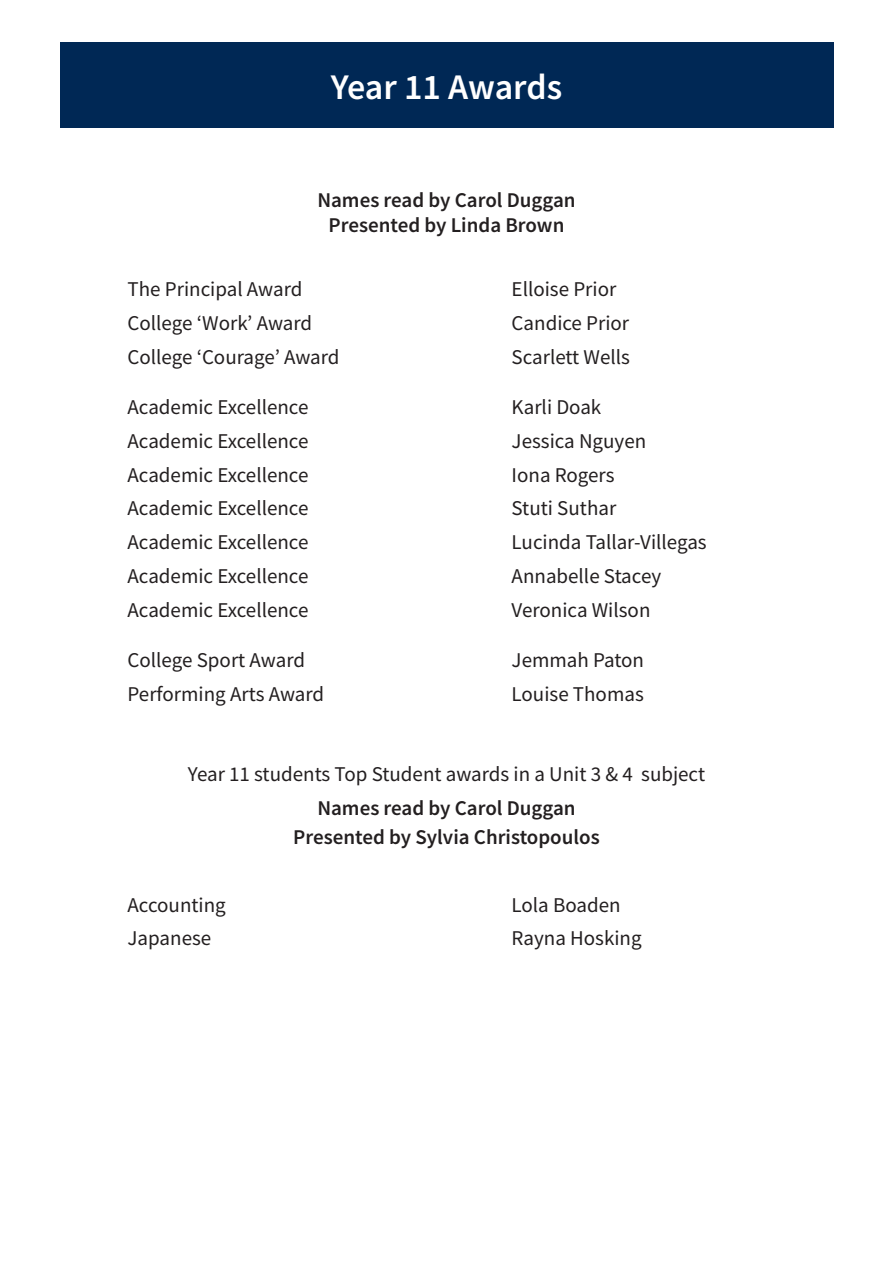
<style>
.page{position:relative;width:893px;height:1263px;background:#fff}
.page>*{position:absolute;margin:0;border:0;box-sizing:border-box;transform-origin:0 0}
.t1{font:600 36px "Source Sans Pro";letter-spacing:-.005em;color:#fff}
.t2{font:21px "Source Sans Pro";color:#231f20}
.t3{font:600 21px "Source Sans Pro";color:#231f20}
</style>
<div class="page">
<div style="left:60px;top:43px;width:773px;height:85px;background:#002855"></div>
<p class="t1" style="left:331px;top:63px;width:233px">Year 11 Awards</p>
<p class="t3" style="left:317px;top:186px;width:260px">Names read by Carol Duggan</p>
<p class="t3" style="left:329px;top:212px;width:237px">Presented by Linda Brown</p>
<p class="t2" style="left:128px;top:276px;width:176px">The Principal Award</p>
<p class="t2" style="left:512px;top:276px;width:106px">Elloise Prior</p>
<p class="t2" style="left:128px;top:309px;width:186px">College ‘Work’ Award</p>
<p class="t2" style="left:512px;top:309px;width:119px">Candice Prior</p>
<p class="t2" style="left:128px;top:343px;width:214px">College ‘Courage’ Award</p>
<p class="t2" style="left:512px;top:343px;width:120px">Scarlett Wells</p>
<p class="t2" style="left:128px;top:394px;width:182px">Academic Excellence</p>
<p class="t2" style="left:512px;top:394px;width:91px">Karli Doak</p>
<p class="t2" style="left:128px;top:428px;width:182px">Academic Excellence</p>
<p class="t2" style="left:512px;top:428px;width:136px">Jessica Nguyen</p>
<p class="t2" style="left:128px;top:461px;width:182px">Academic Excellence</p>
<p class="t2" style="left:512px;top:461px;width:105px">Iona Rogers</p>
<p class="t2" style="left:128px;top:495px;width:182px">Academic Excellence</p>
<p class="t2" style="left:512px;top:495px;width:106px">Stuti Suthar</p>
<p class="t2" style="left:128px;top:529px;width:182px">Academic Excellence</p>
<p class="t2" style="left:512px;top:529px;width:197px">Lucinda Tallar-Villegas</p>
<p class="t2" style="left:128px;top:562px;width:182px">Academic Excellence</p>
<p class="t2" style="left:512px;top:562px;width:151px">Annabelle Stacey</p>
<p class="t2" style="left:128px;top:596px;width:182px">Academic Excellence</p>
<p class="t2" style="left:512px;top:596px;width:140px">Veronica Wilson</p>
<p class="t2" style="left:128px;top:647px;width:179px">College Sport Award</p>
<p class="t2" style="left:512px;top:647px;width:134px">Jemmah Paton</p>
<p class="t2" style="left:128px;top:681px;width:198px">Performing Arts Award</p>
<p class="t2" style="left:512px;top:681px;width:134px">Louise Thomas</p>
<p class="t2" style="left:188px;top:761px;width:519px">Year 11 students Top Student awards in a Unit 3 &amp; 4 subject</p>
<p class="t3" style="left:317px;top:794px;width:260px">Names read by Carol Duggan</p>
<p class="t3" style="left:293px;top:823px;width:308px">Presented by Sylvia Christopoulos</p>
<p class="t2" style="left:128px;top:891px;width:100px">Accounting</p>
<p class="t2" style="left:512px;top:891px;width:111px">Lola Boaden</p>
<p class="t2" style="left:128px;top:925px;width:85px">Japanese</p>
<p class="t2" style="left:512px;top:925px;width:132px">Rayna Hosking</p>
</div>
